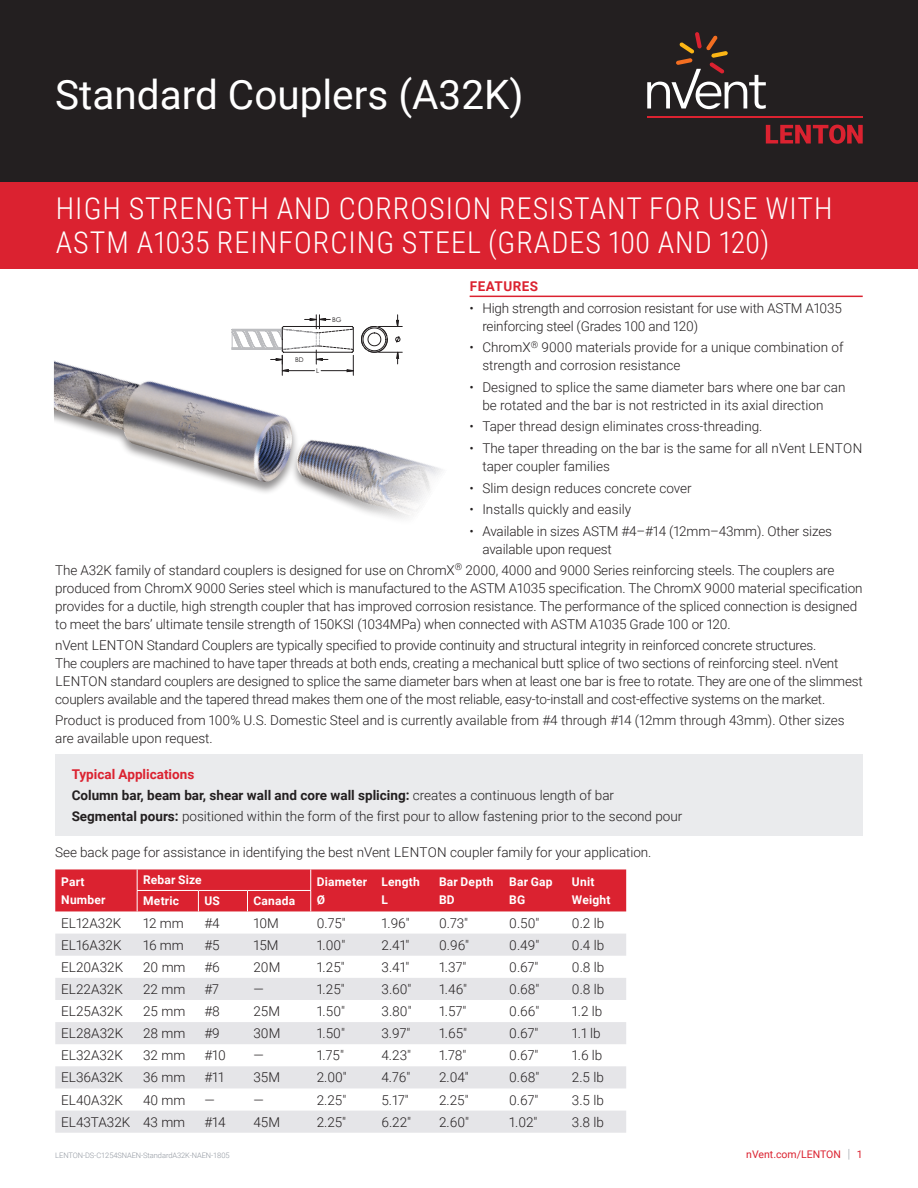
<style>
.page{position:relative;width:918px;height:1188px;background:#fff}
.page>*{position:absolute;margin:0;border:0;box-sizing:border-box;transform-origin:0 0}
.t1{font:40.5px "Roboto";color:#fff}
.t2{font:300 30px/33.8px "Roboto Condensed";letter-spacing:.035em;color:#fff}
.t3{font:300 13.5px/18px "Roboto";letter-spacing:-.01em;color:#231f20}
.t4{font:700 13.5px "Roboto";letter-spacing:.035em;color:#db2230}
.t5{font:700 12px/18px "Roboto";letter-spacing:.02em;color:#fff}
.t6{font:10.5px "Roboto";color:#db2230}
.t7{font:300 7.5px "Roboto";letter-spacing:-.01em;color:#8f959e}
.t8{font:6.45px "Century Gothic";color:#231f20}
.s1{font-weight:700;color:#db2230}
.s2{font-weight:700}
.s3{font-weight:300;font-size:12.6px;color:#8f959e}
</style>
<div class="page">
<div style="left:0;top:0;width:918px;height:196px;background:#231f20"></div>
<div style="left:0;top:182px;width:918px;height:87px;background:#db2230"></div>
<hr style="left:470px;top:296px;width:393px;height:1px;background:#db2230">
<svg style="left:766px;top:125px;width:97px;height:19px"></svg>
<hr style="left:647px;top:116px;width:216px;height:1px;background:#db2230">
<svg style="left:647px;top:32px;width:119px;height:77px"></svg>
<svg style="left:232px;top:315px;width:170px;height:17px"></svg>
<img style="left:54px;top:360px;width:388px;height:159px">
<div style="left:55px;top:754px;width:808px;height:82px;background:#eaebed"></div>
<svg style="left:55px;top:934px;width:571px;height:199px;fill:#e5e5e8"></svg>
<div style="left:55px;top:869px;width:571px;height:42px;background:#db2230"></div>
<h1 class="t1" style="left:55px;top:66px;width:470px">Standard Couplers (A32K)</h1>
<h2 class="t2" style="left:56px;top:191px;width:778px">HIGH STRENGTH AND CORROSION RESISTANT FOR USE WITH<br>ASTM A1035 REINFORCING STEEL (GRADES 100 AND 120)</h2>
<p class="t4" style="left:470px;top:277px;width:70px">FEATURES</p>
<p class="t3" style="left:482px;top:298px;width:361px;text-indent:-13px">• High strength and corrosion resistant for use with ASTM A1035 reinforcing steel (Grades 100 and 120)</p>
<p class="t3" style="left:482px;top:338px;width:363px;text-indent:-13px">• ChromX<sup>®</sup> 9000 materials provide for a unique combination of strength and corrosion resistance</p>
<p class="t3" style="left:482px;top:377px;width:365px;text-indent:-13px">• Designed to splice the same diameter bars where one bar can be rotated and the bar is not restricted in its axial direction</p>
<p class="t3" style="left:470px;top:417px;width:294px">• Taper thread design eliminates cross-threading.</p>
<p class="t3" style="left:482px;top:439px;width:382px;text-indent:-13px">• The taper threading on the bar is the same for all nVent LENTON taper coupler families</p>
<p class="t3" style="left:470px;top:478px;width:224px">• Slim design reduces concrete cover</p>
<p class="t3" style="left:470px;top:500px;width:163px">• Installs quickly and easily</p>
<p class="t3" style="left:482px;top:521px;width:351px;text-indent:-13px">• Available in sizes ASTM #4–#14 (12mm–43mm). Other sizes available upon request</p>
<p class="t3" style="left:55px;top:560px;width:809px">The A32K family of standard couplers is designed for use on ChromX<sup>®</sup> 2000, 4000 and 9000 Series reinforcing steels. The couplers are produced from ChromX 9000 Series steel which is manufactured to the ASTM A1035 specification. The ChromX 9000 material specification provides for a ductile, high strength coupler that has improved corrosion resistance. The performance of the spliced connection is designed to meet the bars’ ultimate tensile strength of 150KSI (1034MPa) when connected with ASTM A1035 Grade 100 or 120.</p>
<p class="t3" style="left:55px;top:635px;width:809px">nVent LENTON Standard Couplers are typically specified to provide continuity and structural integrity in reinforced concrete structures.<br>The couplers are machined to have taper threads at both ends, creating a mechanical butt splice of two sections of reinforcing steel. nVent LENTON standard couplers are designed to splice the same diameter bars when at least one bar is free to rotate. They are one of the slimmest couplers available and the tapered thread makes them one of the most reliable, easy-to-install and cost-effective systems on the market.</p>
<p class="t3" style="left:55px;top:710px;width:791px">Product is produced from 100% U.S. Domestic Steel and is currently available from #4 through #14 (12mm through 43mm). Other sizes are available upon request.</p>
<p class="t8" style="left:332px;top:315px;width:11px">BG</p>
<p class="t8" style="left:295px;top:355px;width:10px">BD</p>
<p class="t8" style="left:316px;top:366px;width:4px">L</p>
<p class="t3" style="left:72px;top:763px;width:612px;line-height:21.1px"><span class="s1">Typical Applications<br></span><span class="s2">Column bar, beam bar, shear wall and core wall splicing:</span> creates a continuous length of bar<br><span class="s2">Segmental pours:</span> positioned within the form of the first pour to allow fastening prior to the second pour</p>
<p class="t3" style="left:55px;top:843px;width:598px">See back page for assistance in identifying the best nVent LENTON coupler family for your application.</p>
<p class="t5" style="left:61px;top:872px;width:46px">Part<br>Number</p>
<p class="t5" style="left:143px;top:871px;width:60px">Rebar Size</p>
<p class="t5" style="left:317px;top:872px;width:52px">Diameter<br>Ø</p>
<p class="t5" style="left:382px;top:872px;width:40px">Length<br>L</p>
<p class="t5" style="left:439px;top:872px;width:56px">Bar Depth<br>BD</p>
<p class="t5" style="left:509px;top:872px;width:45px">Bar Gap<br>BG</p>
<p class="t5" style="left:572px;top:872px;width:24px">Unit</p>
<p class="t5" style="left:143px;top:892px;width:37px">Metric</p>
<p class="t5" style="left:204px;top:892px;width:17px">US</p>
<p class="t5" style="left:254px;top:892px;width:43px">Canada</p>
<p class="t5" style="left:572px;top:890px;width:40px">Weight</p>
<p class="t3" style="left:61px;top:913px;width:62px">EL12A32K</p>
<p class="t3" style="left:143px;top:913px;width:42px">12 mm</p>
<p class="t3" style="left:204px;top:913px;width:17px">#4</p>
<p class="t3" style="left:254px;top:913px;width:27px">10M</p>
<p class="t3" style="left:317px;top:913px;width:31px">0.75"</p>
<p class="t3" style="left:382px;top:913px;width:30px">1.96"</p>
<p class="t3" style="left:439px;top:913px;width:31px">0.73"</p>
<p class="t3" style="left:509px;top:913px;width:32px">0.50"</p>
<p class="t3" style="left:572px;top:913px;width:34px">0.2 lb</p>
<p class="t3" style="left:61px;top:935px;width:62px">EL16A32K</p>
<p class="t3" style="left:143px;top:935px;width:42px">16 mm</p>
<p class="t3" style="left:204px;top:935px;width:17px">#5</p>
<p class="t3" style="left:254px;top:935px;width:27px">15M</p>
<p class="t3" style="left:317px;top:935px;width:30px">1.00"</p>
<p class="t3" style="left:382px;top:935px;width:29px">2.41"</p>
<p class="t3" style="left:439px;top:935px;width:32px">0.96"</p>
<p class="t3" style="left:509px;top:935px;width:31px">0.49"</p>
<p class="t3" style="left:572px;top:935px;width:34px">0.4 lb</p>
<p class="t3" style="left:61px;top:958px;width:63px">EL20A32K</p>
<p class="t3" style="left:143px;top:958px;width:44px">20 mm</p>
<p class="t3" style="left:204px;top:958px;width:17px">#6</p>
<p class="t3" style="left:254px;top:958px;width:28px">20M</p>
<p class="t3" style="left:317px;top:958px;width:29px">1.25"</p>
<p class="t3" style="left:382px;top:958px;width:29px">3.41"</p>
<p class="t3" style="left:439px;top:958px;width:29px">1.37"</p>
<p class="t3" style="left:509px;top:958px;width:31px">0.67"</p>
<p class="t3" style="left:572px;top:958px;width:34px">0.8 lb</p>
<p class="t3" style="left:61px;top:980px;width:63px">EL22A32K</p>
<p class="t3" style="left:143px;top:980px;width:44px">22 mm</p>
<p class="t3" style="left:204px;top:980px;width:16px">#7</p>
<p class="t3" style="left:254px;top:980px;width:12px">—</p>
<p class="t3" style="left:317px;top:980px;width:29px">1.25"</p>
<p class="t3" style="left:382px;top:980px;width:31px">3.60"</p>
<p class="t3" style="left:439px;top:980px;width:30px">1.46"</p>
<p class="t3" style="left:509px;top:980px;width:32px">0.68"</p>
<p class="t3" style="left:572px;top:980px;width:34px">0.8 lb</p>
<p class="t3" style="left:61px;top:1002px;width:63px">EL25A32K</p>
<p class="t3" style="left:143px;top:1002px;width:44px">25 mm</p>
<p class="t3" style="left:204px;top:1002px;width:17px">#8</p>
<p class="t3" style="left:254px;top:1002px;width:28px">25M</p>
<p class="t3" style="left:317px;top:1002px;width:30px">1.50"</p>
<p class="t3" style="left:382px;top:1002px;width:32px">3.80"</p>
<p class="t3" style="left:439px;top:1002px;width:29px">1.57"</p>
<p class="t3" style="left:509px;top:1002px;width:32px">0.66"</p>
<p class="t3" style="left:572px;top:1002px;width:32px">1.2 lb</p>
<p class="t3" style="left:61px;top:1024px;width:63px">EL28A32K</p>
<p class="t3" style="left:143px;top:1024px;width:44px">28 mm</p>
<p class="t3" style="left:204px;top:1024px;width:17px">#9</p>
<p class="t3" style="left:253px;top:1024px;width:28px">30M</p>
<p class="t3" style="left:317px;top:1024px;width:30px">1.50"</p>
<p class="t3" style="left:382px;top:1024px;width:30px">3.97"</p>
<p class="t3" style="left:439px;top:1024px;width:30px">1.65"</p>
<p class="t3" style="left:509px;top:1024px;width:31px">0.67"</p>
<p class="t3" style="left:572px;top:1024px;width:30px">1.1 lb</p>
<p class="t3" style="left:61px;top:1046px;width:63px">EL32A32K</p>
<p class="t3" style="left:143px;top:1046px;width:44px">32 mm</p>
<p class="t3" style="left:204px;top:1046px;width:23px">#10</p>
<p class="t3" style="left:253px;top:1046px;width:12px">—</p>
<p class="t3" style="left:317px;top:1046px;width:29px">1.75"</p>
<p class="t3" style="left:382px;top:1046px;width:31px">4.23"</p>
<p class="t3" style="left:439px;top:1046px;width:29px">1.78"</p>
<p class="t3" style="left:509px;top:1046px;width:31px">0.67"</p>
<p class="t3" style="left:572px;top:1046px;width:32px">1.6 lb</p>
<p class="t3" style="left:61px;top:1068px;width:63px">EL36A32K</p>
<p class="t3" style="left:143px;top:1068px;width:44px">36 mm</p>
<p class="t3" style="left:204px;top:1068px;width:21px">#11</p>
<p class="t3" style="left:253px;top:1068px;width:28px">35M</p>
<p class="t3" style="left:317px;top:1068px;width:32px">2.00"</p>
<p class="t3" style="left:381px;top:1068px;width:30px">4.76"</p>
<p class="t3" style="left:439px;top:1068px;width:31px">2.04"</p>
<p class="t3" style="left:509px;top:1068px;width:32px">0.68"</p>
<p class="t3" style="left:572px;top:1068px;width:33px">2.5 lb</p>
<p class="t3" style="left:61px;top:1090px;width:63px">EL40A32K</p>
<p class="t3" style="left:143px;top:1090px;width:44px">40 mm</p>
<p class="t3" style="left:204px;top:1090px;width:12px">—</p>
<p class="t3" style="left:253px;top:1090px;width:12px">—</p>
<p class="t3" style="left:317px;top:1090px;width:31px">2.25"</p>
<p class="t3" style="left:381px;top:1090px;width:29px">5.17"</p>
<p class="t3" style="left:439px;top:1090px;width:31px">2.25"</p>
<p class="t3" style="left:509px;top:1090px;width:31px">0.67"</p>
<p class="t3" style="left:572px;top:1090px;width:33px">3.5 lb</p>
<p class="t3" style="left:61px;top:1112px;width:126px">EL43TA32K 43 mm</p>
<p class="t3" style="left:204px;top:1112px;width:23px">#14</p>
<p class="t3" style="left:253px;top:1112px;width:28px">45M</p>
<p class="t3" style="left:317px;top:1112px;width:31px">2.25"</p>
<p class="t3" style="left:381px;top:1112px;width:31px">6.22"</p>
<p class="t3" style="left:439px;top:1112px;width:31px">2.60"</p>
<p class="t3" style="left:509px;top:1112px;width:30px">1.02"</p>
<p class="t3" style="left:572px;top:1112px;width:34px">3.8 lb</p>
<p class="t7" style="left:55px;top:1150px;width:176px">LENTON-DS-C1254SNAEN-StandardA32K-NAEN-1805</p>
<p class="t6" style="left:746px;top:1147px;width:118px">nVent.com/LENTON <span class="s3">|</span> 1</p>
</div>
